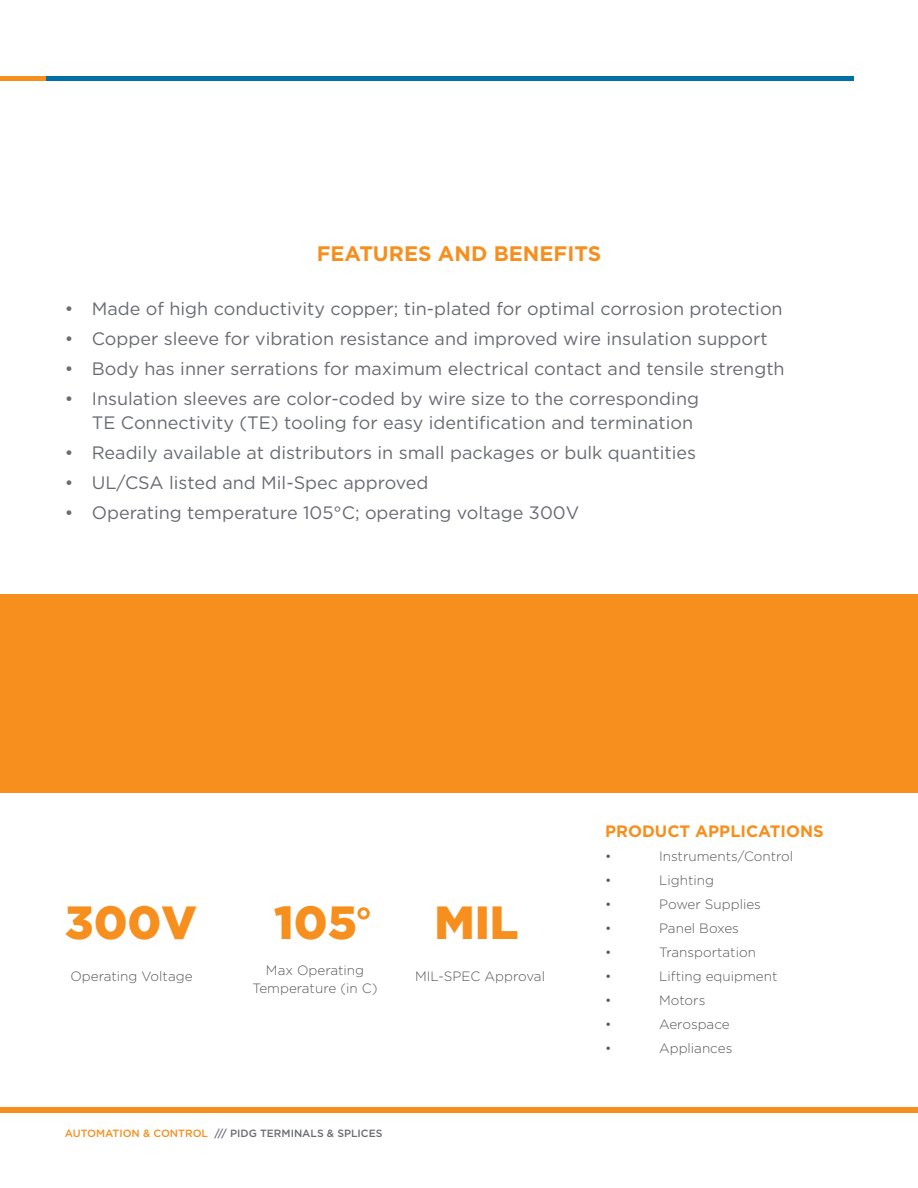
<style>
.page{position:relative;width:918px;height:1188px;background:#fff}
.page>*{position:absolute;margin:0;border:0;box-sizing:border-box;transform-origin:0 0}
.t1{font:900 46.5px "Gotham";color:#f68f1e}
.t2{font:700 21px "Gotham";color:#f68f1e}
.t3{font:18px/24px "Gotham";color:#696b73}
.t4{font:700 16.5px "Gotham";color:#f68f1e}
.t5{font:300 13.5px/18px "Gotham";color:#57585a;text-align:center}
.t6{font:500 10.5px "Gotham";color:#696b73}
.s1{color:#f68f1e}
</style>
<div class="page">
<div style="left:0;top:76px;width:47px;height:5px;background:#f68f1e"></div>
<div style="left:46px;top:76px;width:807px;height:5px;background:#0071a7"></div>
<div style="left:0;top:594px;width:918px;height:199px;background:#f68f1e"></div>
<div style="left:0;top:1107px;width:918px;height:6px;background:#f68f1e"></div>
<div style="left:357px;top:907px;width:13px;height:13px;border:3px solid #f68f1e;border-radius:50%"></div>
<p class="t2" style="left:317px;top:240px;width:286px">FEATURES AND BENEFITS</p>
<p class="t3" style="left:65px;top:296px;width:719px">• Made of high conductivity copper; tin-plated for optimal corrosion protection</p>
<p class="t3" style="left:65px;top:326px;width:704px">• Copper sleeve for vibration resistance and improved wire insulation support</p>
<p class="t3" style="left:65px;top:356px;width:721px">• Body has inner serrations for maximum electrical contact and tensile strength</p>
<p class="t3" style="left:92px;top:386px;width:609px;text-indent:-27px">• Insulation sleeves are color-coded by wire size to the corresponding<br>TE Connectivity (TE) tooling for easy identification and termination</p>
<p class="t3" style="left:65px;top:440px;width:633px">• Readily available at distributors in small packages or bulk quantities</p>
<p class="t3" style="left:65px;top:470px;width:365px">• UL/CSA listed and Mil-Spec approved</p>
<p class="t3" style="left:65px;top:500px;width:516px">• Operating temperature 105°C; operating voltage 300V</p>
<h1 class="t1" style="left:65px;top:891px;width:134px">300V</h1>
<h1 class="t1" style="left:274px;top:891px;width:84px">105</h1>
<h1 class="t1" style="left:434px;top:891px;width:86px">MIL</h1>
<p class="t5" style="left:70px;top:967px;width:124px">Operating Voltage</p>
<p class="t5" style="left:252px;top:961px;width:127px">Max Operating<br>Temperature (in C)</p>
<p class="t5" style="left:415px;top:967px;width:131px">MIL-SPEC Approval</p>
<p class="t6" style="left:65px;top:1126px;width:319px"><span class="s1">AUTOMATION &amp; CONTROL</span> /// PIDG TERMINALS &amp; SPLICES</p>
<p class="t4" style="left:605px;top:820px;width:220px">PRODUCT APPLICATIONS</p>
<p class="t5" style="left:605px;top:847px;width:8px">•</p>
<p class="t5" style="left:659px;top:847px;width:136px">Instruments/Control</p>
<p class="t5" style="left:605px;top:871px;width:8px">•</p>
<p class="t5" style="left:659px;top:871px;width:56px">Lighting</p>
<p class="t5" style="left:605px;top:895px;width:8px">•</p>
<p class="t5" style="left:659px;top:895px;width:103px">Power Supplies</p>
<p class="t5" style="left:605px;top:919px;width:8px">•</p>
<p class="t5" style="left:659px;top:919px;width:81px">Panel Boxes</p>
<p class="t5" style="left:605px;top:943px;width:8px">•</p>
<p class="t5" style="left:659px;top:943px;width:98px">Transportation</p>
<p class="t5" style="left:605px;top:967px;width:8px">•</p>
<p class="t5" style="left:659px;top:967px;width:120px">Lifting equipment</p>
<p class="t5" style="left:605px;top:991px;width:8px">•</p>
<p class="t5" style="left:659px;top:991px;width:48px">Motors</p>
<p class="t5" style="left:605px;top:1015px;width:8px">•</p>
<p class="t5" style="left:659px;top:1015px;width:72px">Aerospace</p>
<p class="t5" style="left:605px;top:1039px;width:8px">•</p>
<p class="t5" style="left:659px;top:1039px;width:75px">Appliances</p>
</div>
